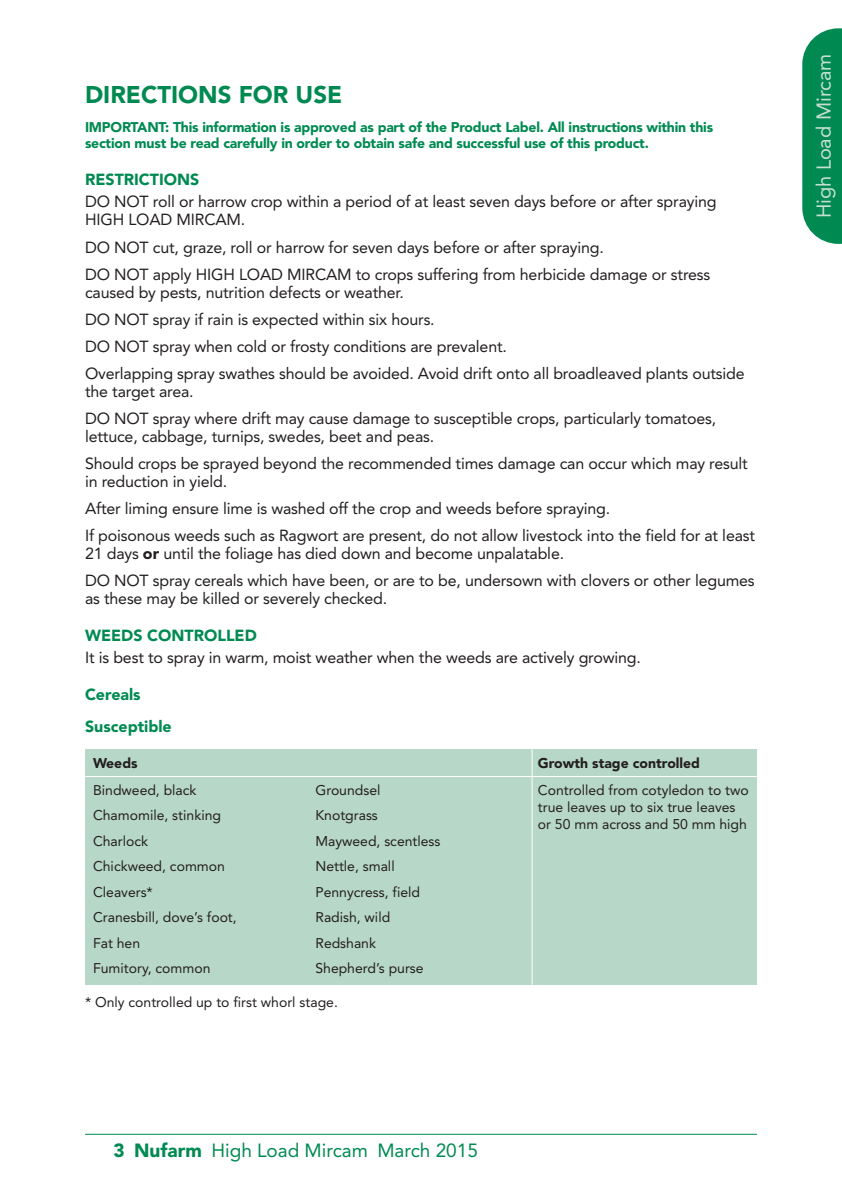
<style>
.page{position:relative;width:842px;height:1191px;background:#fff}
.page>*{position:absolute;margin:0;border:0;box-sizing:border-box;transform-origin:0 0}
.t1{font:900 24px "Avenir";color:#008a52}
.t2{font:20px "Avenir";color:#c5dfd1}
.t3{font:19px "Avenir";color:#008a52}
.t4{font:16px/27px "Avenir";letter-spacing:-.01em;color:#231f20}
.t5{font:900 16px/32.2px "Avenir";color:#008a52}
.t6{font:14px/25.4px "Avenir";color:#231f20}
.t7{font:900 14px/16px "Avenir";letter-spacing:-.015em;color:#008a52}
.t8{font:900 14px "Avenir";color:#231f20}
.s1{font-weight:900}
</style>
<div class="page">
<svg style="left:802px;top:28px;width:40px;height:216px;background:#159360"></svg>
<hr style="left:85px;top:1133px;width:672px;height:1px;background:#008a52">
<div style="left:85px;top:749px;width:672px;height:235px;background:#b7d7c8"></div>
<hr style="left:85px;top:776px;width:672px;height:1px;background:#fff">
<hr style="left:532px;top:749px;width:1px;height:235px;background:#fff">
<h1 class="t1" style="left:85px;top:85px;width:259px">DIRECTIONS FOR USE</h1>
<p class="t7" style="left:85px;top:120px;width:630px">IMPORTANT: This information is approved as part of the Product Label. All instructions within this section must be read carefully in order to obtain safe and successful use of this product.</p>
<p class="t5" style="left:85px;top:165px;width:116px">RESTRICTIONS</p>
<p class="t4" style="left:85px;top:194px;width:633px;line-height:18px">DO NOT roll or harrow crop within a period of at least seven days before or after spraying<br>HIGH LOAD MIRCAM.</p>
<p class="t4" style="left:85px;top:235px;width:627px">DO NOT cut, graze, roll or harrow for seven days before or after spraying.<br>DO NOT apply HIGH LOAD MIRCAM to crops suffering from herbicide damage or stress</p>
<p class="t4" style="left:85px;top:280px;width:661px">caused by pests, nutrition defects or weather.<br>DO NOT spray if rain is expected within six hours.<br>DO NOT spray when cold or frosty conditions are prevalent.<br>Overlapping spray swathes should be avoided. Avoid drift onto all broadleaved plants outside</p>
<p class="t4" style="left:85px;top:379px;width:633px">the target area.<br>DO NOT spray where drift may cause damage to susceptible crops, particularly tomatoes,</p>
<p class="t4" style="left:85px;top:424px;width:664px">lettuce, cabbage, turnips, swedes, beet and peas.<br>Should crops be sprayed beyond the recommended times damage can occur which may result</p>
<p class="t4" style="left:85px;top:469px;width:671px">in reduction in yield.<br>After liming ensure lime is washed off the crop and weeds before spraying.<br>If poisonous weeds such as Ragwort are present, do not allow livestock into the field for at least</p>
<p class="t4" style="left:85px;top:541px;width:671px">21 days <span class="s1">or</span> until the foliage has died down and become unpalatable.<br>DO NOT spray cereals which have been, or are to be, undersown with clovers or other legumes</p>
<p class="t4" style="left:85px;top:586px;width:304px">as these may be killed or severely checked.</p>
<p class="t5" style="left:85px;top:620px;width:173px">WEEDS CONTROLLED</p>
<p class="t4" style="left:85px;top:645px;width:557px">It is best to spray in warm, moist weather when the weeds are actively growing.</p>
<p class="t5" style="left:85px;top:679px;width:88px">Cereals<br>Susceptible</p>
<p class="t8" style="left:93px;top:757px;width:46px">Weeds</p>
<p class="t6" style="left:93px;top:778px;width:145px">Bindweed, black<br>Chamomile, stinking<br>Charlock<br>Chickweed, common<br>Cleavers*<br>Cranesbill, dove’s foot,<br>Fat hen<br>Fumitory, common</p>
<p class="t6" style="left:315px;top:778px;width:127px">Groundsel<br>Knotgrass<br>Mayweed, scentless<br>Nettle, small<br>Pennycress, field<br>Radish, wild<br>Redshank<br>Shepherd’s purse</p>
<p class="t6" style="left:85px;top:990px;width:254px">* Only controlled up to first whorl stage.</p>
<p class="t3" style="left:113px;top:1142px;width:366px"><span class="s1">3 Nufarm</span> High Load Mircam March 2015</p>
<p class="t8" style="left:538px;top:757px;width:164px">Growth stage controlled</p>
<p class="t6" style="left:538px;top:782px;width:212px;line-height:17px">Controlled from cotyledon to two true leaves up to six true leaves or 50 mm across and 50 mm high</p>
<p class="t2" style="left:816px;top:218px;width:166px;rotate:-90deg">High Load Mircam</p>
</div>
